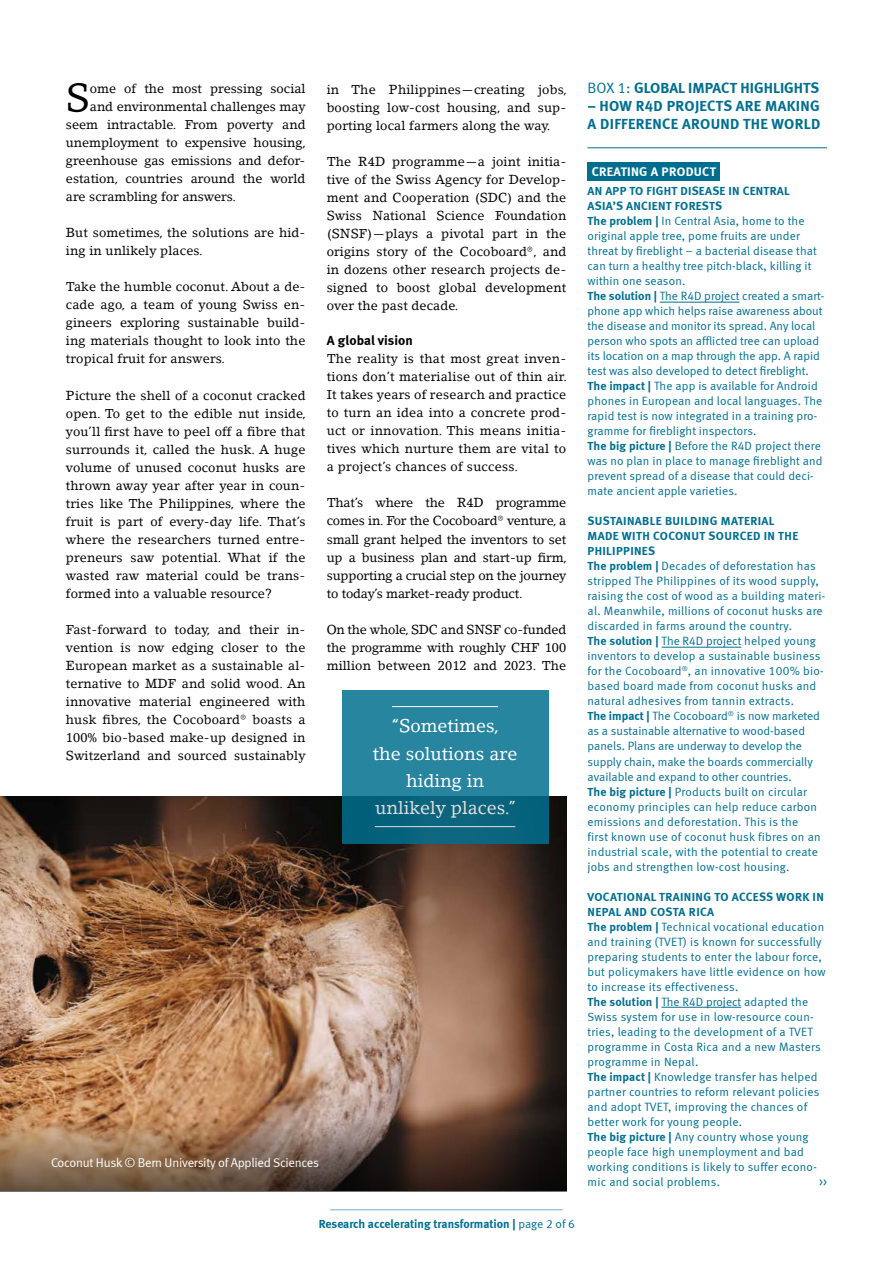
<style>
.page{position:relative;width:893px;height:1263px;background:#fff}
.page>*{position:absolute;margin:0;border:0;box-sizing:border-box;transform-origin:0 0}
.t1{font:38.1px "Lino Letter";color:#000}
.t2{font:18px/27px "Lino Letter";color:#fff;text-align:center}
.t3{font:15px/18px "Meta Bold LF";letter-spacing:.02em;color:#006f8f}
.t4{font:15px "Meta Bold LF";color:#006f8f}
.t5{font:13.5px "Meta Bold LF";letter-spacing:.005em;color:#000}
.t6{font:12.75px/18px "Lino Letter";letter-spacing:.01em;color:#000;text-align:justify}
.t7{font:12.75px "Meta Normal LF";letter-spacing:-.02em;color:#fff}
.t8{font:12.75px "Meta Bold LF";letter-spacing:.02em;color:#fff}
.t9{font:12px/15px "Meta Normal LF";letter-spacing:.01em;color:#006f8f}
.t10{font:12px/15px "Meta Bold LF";letter-spacing:.02em;color:#006f8f}
.t11{font:12px "Meta Bold LF";color:#006f8f}
.s1{font-family:"Meta Normal LF"}
.s2{font-family:"Meta Bold LF"}
</style>
<div class="page">
<img style="left:0;top:796px;width:566px;height:323px">
<svg style="left:0;top:1119px;width:566px;height:72px;background:#6b5240"></svg>
<hr style="left:330px;top:1209px;width:233px;height:1px;background:#9fc8d8">
<hr style="left:330px;top:1210px;width:233px;height:1px;background:#9fc8d8">
<hr style="left:660px;top:302px;width:79px;height:1px;background:#006f8f">
<hr style="left:662px;top:647px;width:79px;height:1px;background:#006f8f">
<hr style="left:661px;top:1007px;width:80px;height:1px;background:#006f8f">
<div style="left:587px;top:162px;width:133px;height:18px;background:#006f8f"></div>
<hr style="left:587px;top:147px;width:240px;height:1px;background:#006f8f">
<svg style="left:342px;top:690px;width:207px;height:154px;background:#1d7a95"></svg>
<hr style="left:392px;top:706px;width:106px;height:1px;background:#fff">
<hr style="left:375px;top:826px;width:140px;height:1px;background:#fff">
<h1 class="t1" style="left:66px;top:75px;width:26px">S</h1>
<p class="t6" style="left:90px;top:80px;width:217px">ome of the most pressing social</p>
<p class="t6" style="left:90px;top:98px;width:217px">and environmental challenges may</p>
<p class="t6" style="left:66px;top:116px;width:241px">seem intractable. From poverty and</p>
<p class="t6" style="left:66px;top:134px;width:242px">unemployment to expensive housing,</p>
<p class="t6" style="left:66px;top:152px;width:241px">greenhouse gas emissions and defor-</p>
<p class="t6" style="left:66px;top:170px;width:241px">estation, countries around the world</p>
<p class="t6" style="left:66px;top:188px;width:172px">are scrambling for answers.</p>
<p class="t6" style="left:66px;top:224px;width:241px">But sometimes, the solutions are hid&shy;ing in unlikely places.</p>
<p class="t6" style="left:66px;top:278px;width:241px">Take the humble coconut. About a de&shy;cade ago, a team of young Swiss en&shy;gineers exploring sustainable build&shy;ing materials thought to look into the tropical fruit for answers.</p>
<p class="t6" style="left:66px;top:386px;width:242px">Picture the shell of a coconut cracked open. To get to the edible nut inside, you’ll first have to peel off a fibre that surrounds it, called the husk. A huge volume of unused coconut husks are thrown away year after year in coun&shy;tries like The Philippines, where the fruit is part of every-day life. That’s where the researchers turned entre&shy;preneurs saw potential. What if the wasted raw material could be trans&shy;formed into a valuable resource?</p>
<p class="t6" style="left:66px;top:620px;width:241px">Fast-forward to today, and their in&shy;vention is now edging closer to the European market as a sustainable al&shy;ternative to MDF and solid wood. An innovative material engineered with husk fibres, the Cocoboard® boasts a 100% bio-based make-up designed in Switzerland and sourced sustainably</p>
<p class="t6" style="left:327px;top:80px;width:242px">in The Philippines—creating jobs, boosting low-cost housing, and sup&shy;porting local farmers along the way.</p>
<p class="t6" style="left:327px;top:152px;width:241px">The R4D programme—a joint initia&shy;tive of the Swiss Agency for Develop&shy;ment and Cooperation (SDC) and the Swiss National Science Foundation (SNSF)—plays a pivotal part in the origins story of the Cocoboard®, and in dozens other research projects de&shy;signed to boost global development over the past decade.</p>
<p class="t5" style="left:327px;top:333px;width:88px">A global vision</p>
<p class="t6" style="left:327px;top:350px;width:242px">The reality is that most great inven&shy;tions don’t materialise out of thin air.<br>It takes years of research and practice to turn an idea into a concrete prod&shy;uct or innovation. This means initia&shy;tives which nurture them are vital to a project’s chances of success.</p>
<p class="t6" style="left:327px;top:494px;width:242px">That’s where the R4D programme comes in. For the Cocoboard® venture, a small grant helped the inventors to set up a business plan and start-up firm, supporting a crucial step on the journey to today’s market-ready product.</p>
<p class="t6" style="left:327px;top:620px;width:241px">On the whole, SDC and SNSF co-funded the programme with roughly CHF 100 million between 2012 and 2023. The</p>
<h2 class="t2" style="left:373px;top:713px;width:146px">“Sometimes,<br>the solutions are hiding in unlikely places.”</h2>
<p class="t7" style="left:51px;top:1155px;width:270px">Coconut Husk © Bern University of Applied Sciences</p>
<p class="t11" style="left:319px;top:1216px;width:258px">Research accelerating transformation | <span class="s1">page 2 of 6</span></p>
<p class="t4" style="left:587px;top:79px;width:233px"><span class="s1">BOX 1:</span> GLOBAL IMPACT HIGHLIGHTS</p>
<p class="t3" style="left:587px;top:97px;width:234px">– HOW R4D PROJECTS ARE MAKING<br>A DIFFERENCE AROUND THE WORLD</p>
<p class="t8" style="left:592px;top:164px;width:126px">CREATING A PRODUCT</p>
<p class="t10" style="left:587px;top:184px;width:204px">AN APP TO FIGHT DISEASE IN CENTRAL<br>ASIA’S ANCIENT FORESTS</p>
<p class="t9" style="left:587px;top:214px;width:238px"><span class="s2">The problem |</span> In Central Asia, home to the original apple tree, pome fruits are under threat by fireblight – a bacterial disease that can turn a healthy tree pitch-black, killing it within one season.<br><span class="s2">The solution |</span> The R4D project created a smart&shy;phone app which helps raise awareness about the disease and monitor its spread. Any local person who spots an afflicted tree can upload its location on a map through the app. A rapid test was also developed to detect fireblight.<br><span class="s2">The impact |</span> The app is available for Android phones in European and local languages. The rapid test is now integrated in a training pro&shy;gramme for fireblight inspectors.<br><span class="s2">The big picture |</span> Before the R4D project there was no plan in place to manage fireblight and prevent spread of a disease that could deci&shy;mate ancient apple varieties.</p>
<p class="t10" style="left:587px;top:514px;width:212px">SUSTAINABLE BUILDING MATERIAL<br>MADE WITH COCONUT SOURCED IN THE<br>PHILIPPINES</p>
<p class="t9" style="left:587px;top:559px;width:239px"><span class="s2">The problem |</span> Decades of deforestation has stripped The Philippines of its wood supply, raising the cost of wood as a building materi&shy;al. Meanwhile, millions of coconut husks are discarded in farms around the country.<br><span class="s2">The solution |</span> The R4D project helped young inventors to develop a sustainable business for the Cocoboard<sup>®</sup>, an innovative 100% bio&shy;based board made from coconut husks and natural adhesives from tannin extracts.<br><span class="s2">The impact |</span> The Cocoboard<sup>®</sup> is now marketed as a sustainable alternative to wood-based panels. Plans are underway to develop the supply chain, make the boards commercially available and expand to other countries.<br><span class="s2">The big picture |</span> Products built on circular economy principles can help reduce carbon emissions and deforestation. This is the<br>first known use of coconut husk fibres on an industrial scale, with the potential to create jobs and strengthen low-cost housing.</p>
<p class="t10" style="left:587px;top:889px;width:238px">VOCATIONAL TRAINING TO ACCESS WORK IN<br>NEPAL AND COSTA RICA</p>
<p class="t9" style="left:587px;top:919px;width:240px"><span class="s2">The problem |</span> Technical vocational education and training (TVET) is known for successfully preparing students to enter the labour force, but policymakers have little evidence on how to increase its effectiveness.<br><span class="s2">The solution |</span> The R4D project adapted the Swiss system for use in low-resource coun&shy;tries, leading to the development of a TVET programme in Costa Rica and a new Masters programme in Nepal.<br><span class="s2">The impact |</span> Knowledge transfer has helped partner countries to reform relevant policies and adopt TVET, improving the chances of better work for young people.<br><span class="s2">The big picture |</span> Any country whose young people face high unemployment and bad working conditions is likely to suffer econo&shy;mic and social problems.</p>
<p class="t9" style="left:819px;top:1174px;width:9px">&gt;&gt;</p>
</div>
